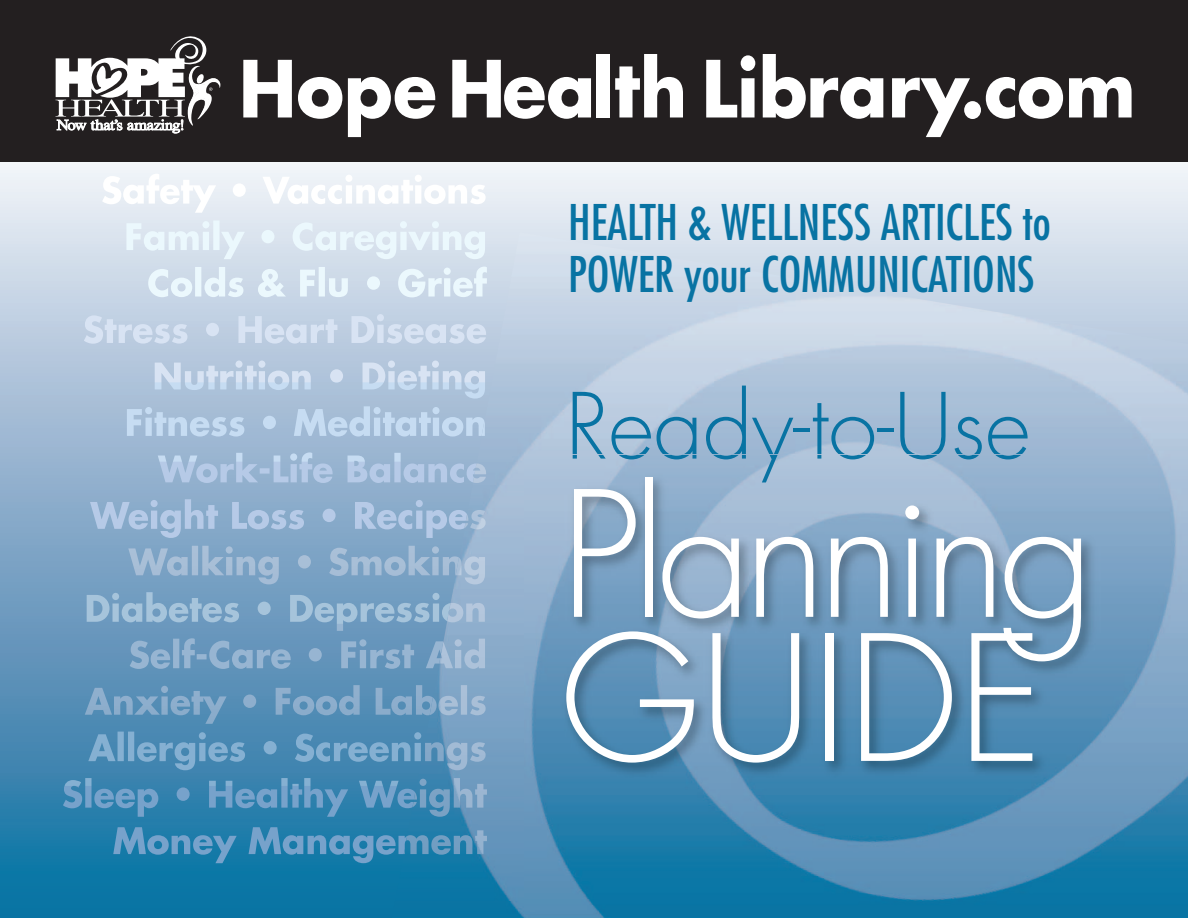
<style>
.page{position:relative;width:1188px;height:918px;background:#fff}
.page>*{position:absolute;margin:0;border:0;box-sizing:border-box;transform-origin:0 0}
.t1{font:300 169.5px/144.1px "Futura";letter-spacing:-.05em;color:#fff}
.t2{font:300 88.5px "Futura";color:#0873a3}
.t3{font:700 76.5px "Futura";color:#fff;scale:.94 1}
.t4{font:condensed 47.85px/52.5px "Futura";color:#0873a3}
</style>
<div class="page">
<div style="left:0;top:138px;width:1188px;height:780px;background:linear-gradient(to bottom,#fbf0f7,#0c6a9e)"></div>
<img style="left:392px;top:232px;width:796px;height:686px">
<div style="left:0;top:0;width:1188px;height:162px;background:#231f20"></div>
<svg style="left:55px;top:36px;width:165px;height:98px"></svg>
<img style="left:102px;top:174px;width:384px;height:39px">
<img style="left:126px;top:220px;width:359px;height:39px">
<img style="left:148px;top:267px;width:339px;height:30px">
<img style="left:84px;top:314px;width:402px;height:30px">
<img style="left:155px;top:361px;width:330px;height:38px">
<img style="left:127px;top:406px;width:357px;height:31px">
<img style="left:482px;top:421px;width:3px;height:15px">
<img style="left:158px;top:452px;width:318px;height:31px">
<img style="left:473px;top:463px;width:13px;height:20px">
<img style="left:90px;top:499px;width:377px;height:39px">
<img style="left:464px;top:510px;width:22px;height:19px">
<img style="left:128px;top:546px;width:331px;height:38px">
<img style="left:456px;top:556px;width:29px;height:28px">
<img style="left:87px;top:592px;width:353px;height:39px">
<img style="left:447px;top:603px;width:38px;height:19px">
<img style="left:130px;top:638px;width:313px;height:31px">
<img style="left:439px;top:639px;width:46px;height:30px">
<img style="left:85px;top:685px;width:348px;height:39px">
<img style="left:430px;top:685px;width:56px;height:30px">
<img style="left:88px;top:732px;width:333px;height:38px">
<img style="left:425px;top:742px;width:61px;height:28px">
<img style="left:63px;top:778px;width:350px;height:39px">
<img style="left:413px;top:778px;width:74px;height:39px">
<img style="left:113px;top:827px;width:294px;height:36px">
<img style="left:404px;top:830px;width:83px;height:25px">
<img style="left:525px;top:455px;width:663px;height:459px">
<img style="left:573px;top:455px;width:448px;height:27px">
<h3 class="t3" style="left:239px;top:54px;width:956px">Hope Health Library.com</h3>
<p class="t4" style="left:568px;top:199px;width:484px">HEALTH &amp; WELLNESS ARTICLES to<br>POWER your COMMUNICATIONS</p>
<h2 class="t2" style="left:565px;top:386px;width:466px">Ready-to-Use</h2>
<h1 class="t1" style="left:560px;top:497px;width:535px">Planning<br>GUIDE</h1>
</div>
